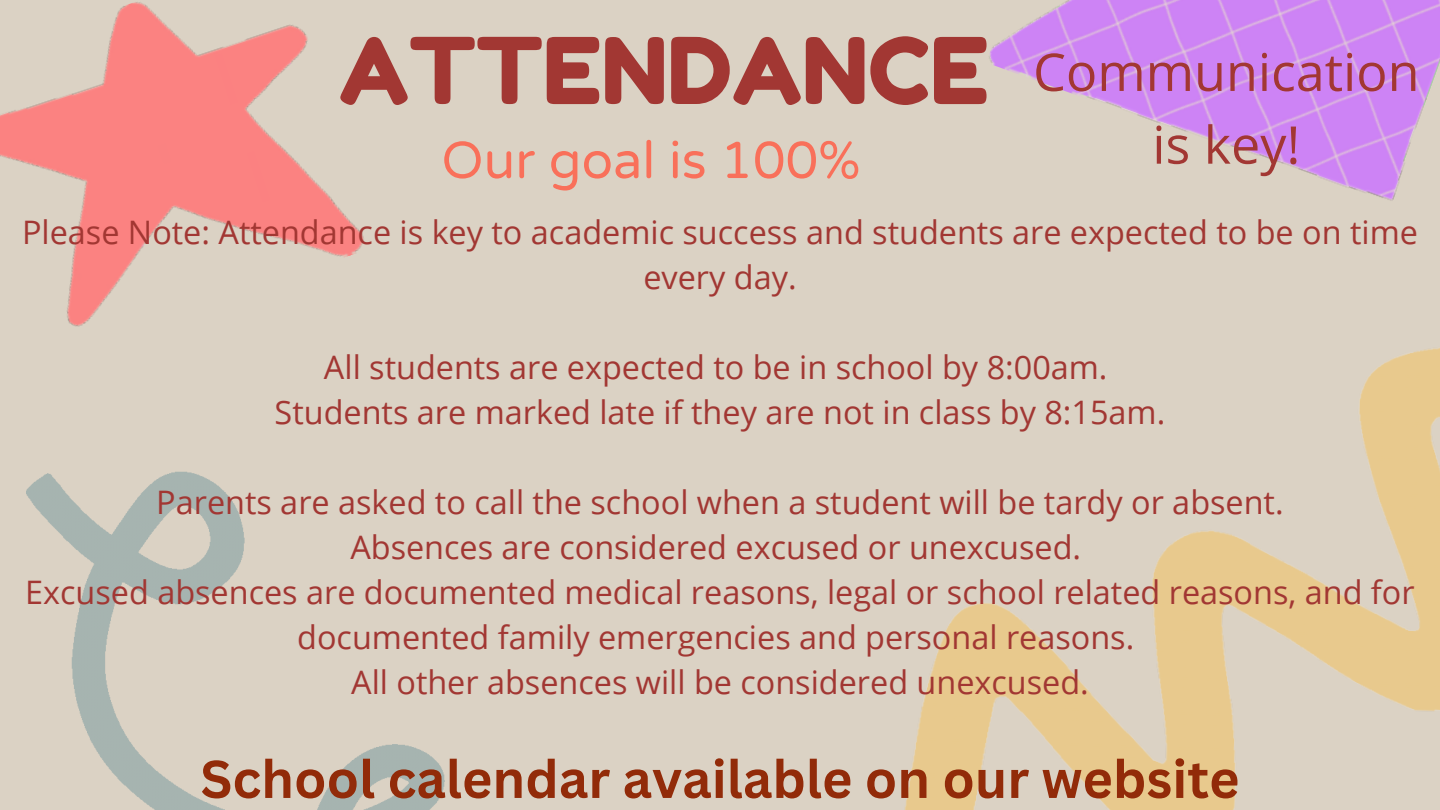
<style>
.page{position:relative;width:1440px;height:810px;background:#dbd2c4}
.page>*{position:absolute;margin:0;border:0;box-sizing:border-box;transform-origin:0 0}
.t1{font:91.6px "Fredoka One";color:#a23733}
.t2{font:700 52px "Canva Sans";color:#922b09}
.t3{font:52px/72.8px "Open Sans";color:#a23733;text-align:center}
.t4{font:52px "Varela Round";color:#f9705a}
.t5{font:32.4px/45px "Open Sans";color:#a23733;text-align:center}
</style>
<div class="page">
<img style="left:27px;top:471px;width:418px;height:339px">
<img style="left:904px;top:348px;width:536px;height:462px">
<img style="left:989px;top:0;width:451px;height:201px">
<img style="left:0;top:2px;width:364px;height:325px">
<h1 class="t1" style="left:339px;top:15px;width:651px">ATTENDANCE</h1>
<h2 class="t4" style="left:441px;top:130px;width:421px">Our goal is 100%</h2>
<h2 class="t3" style="left:1033px;top:34px;width:388px">Communication is key!</h2>
<p class="t5" style="left:22px;top:209px;width:1397px">Please Note: Attendance is key to academic success and students are expected to be on time every day.</p>
<p class="t5" style="left:275px;top:344px;width:892px">All students are expected to be in school by 8:00am.<br>Students are marked late if they are not in class by 8:15am.</p>
<p class="t5" style="left:25px;top:479px;width:1391px">Parents are asked to call the school when a student will be tardy or absent.<br>Absences are considered excused or unexcused.<br>Excused absences are documented medical reasons, legal or school related reasons, and for documented family emergencies and personal reasons.<br>All other absences will be considered unexcused.</p>
<h2 class="t2" style="left:200px;top:742px;width:1041px">School calendar available on our website</h2>
</div>
